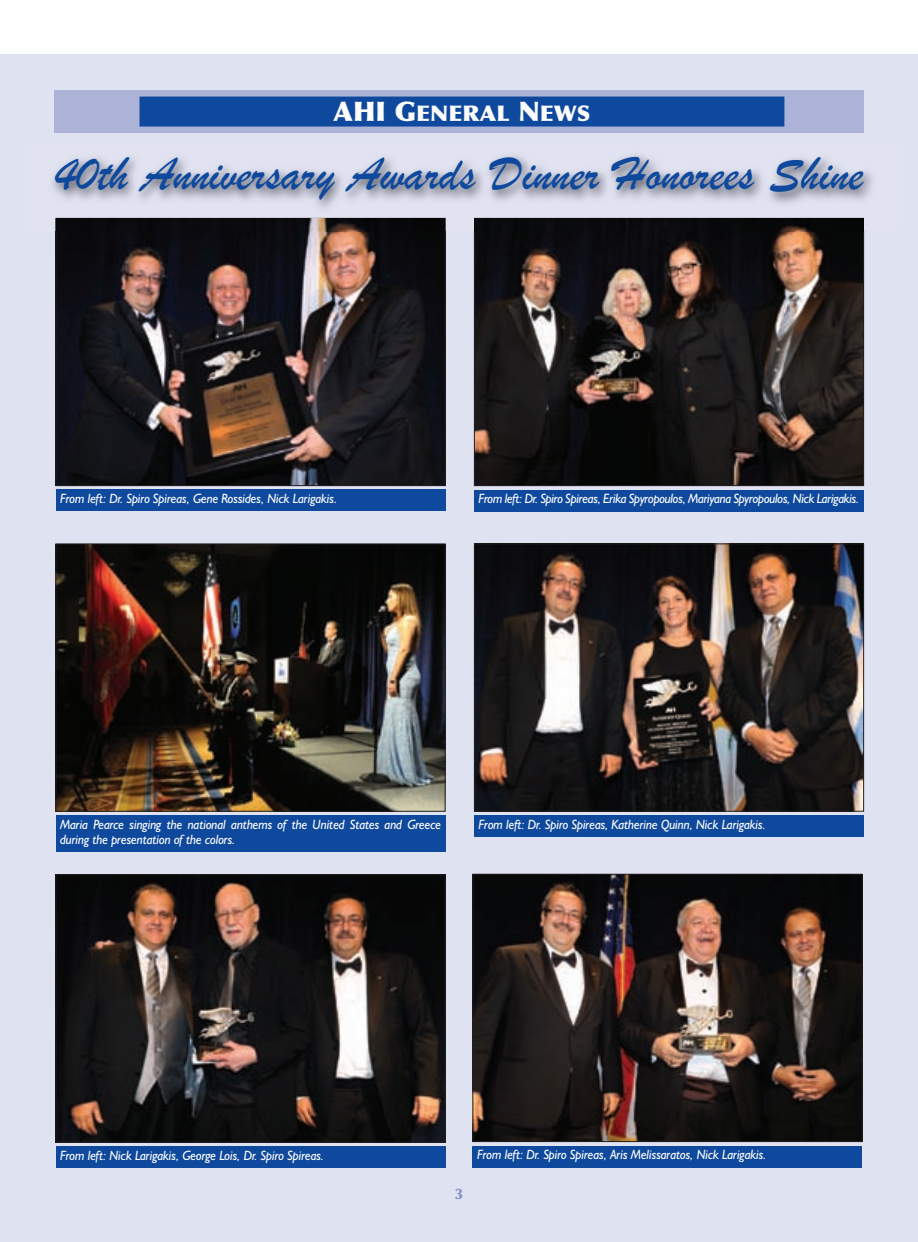
<style>
.page{position:relative;width:918px;height:1242px;background:#fff}
.page>*{position:absolute;margin:0;border:0;box-sizing:border-box;transform-origin:0 0}
.t1{font:49.5px "Brush Script";color:#0f499d}
.t2{font:900 21.6px "Optima";color:#fcfcfc;scale:1.06 1}
.t3{font:900 15px "Optima";color:#828cc4}
.t4{font:italic 13.5px/15px "Humanist 521 BT";letter-spacing:-.015em;color:#fff;scale:.95 1}
.s1{font-size:27px}
</style>
<div class="page">
<div style="left:1px;top:54px;width:917px;height:1188px;background:#dfe2f1"></div>
<div style="left:54px;top:90px;width:810px;height:43px;background:#adb3d8"></div>
<div style="left:139px;top:97px;width:645px;height:30px;background:#0f499d"></div>
<img style="left:58px;top:231px;width:386px;height:253px">
<div style="left:56px;top:490px;width:390px;height:21px;background:#0f499d"></div>
<img style="left:58px;top:546px;width:386px;height:264px">
<div style="left:56px;top:544px;width:390px;height:268px;border:1px solid #231f20"></div>
<div style="left:56px;top:815px;width:390px;height:37px;background:#0f499d"></div>
<img style="left:58px;top:876px;width:386px;height:265px">
<div style="left:56px;top:874px;width:390px;height:269px;border:1px solid #231f20"></div>
<div style="left:56px;top:1146px;width:390px;height:22px;background:#0f499d"></div>
<img style="left:476px;top:231px;width:386px;height:253px">
<div style="left:474px;top:490px;width:390px;height:21px;background:#0f499d"></div>
<img style="left:474px;top:876px;width:386px;height:264px">
<div style="left:472px;top:874px;width:390px;height:268px;border:1px solid #231f20"></div>
<div style="left:472px;top:1146px;width:390px;height:21px;background:#0f499d"></div>
<img style="left:476px;top:546px;width:386px;height:264px">
<div style="left:474px;top:544px;width:390px;height:268px;border:1px solid #231f20"></div>
<div style="left:474px;top:815px;width:390px;height:22px;background:#0f499d"></div>
<img style="left:53px;top:155px;width:820px;height:76px">
<img style="left:56px;top:218px;width:389px;height:1px">
<img style="left:56px;top:219px;width:389px;height:12px">
<img style="left:474px;top:218px;width:390px;height:13px">
<div style="left:475px;top:219px;width:388px;height:12px;background:#09090b"></div>
<h2 class="t2" style="left:334px;top:104px;width:244px"><span class="s1">AHI G</span>ENERAL <span class="s1">N</span>EWS</h2>
<h1 class="t1" style="left:55px;top:143px;width:810px">40th Anniversary Awards Dinner Honorees Shine</h1>
<p class="t4" style="left:60px;top:493px;width:293px">From left: Dr. Spiro Spireas, Gene Rossides, Nick Larigakis.</p>
<p class="t4" style="left:479px;top:493px;width:402px">From left: Dr. Spiro Spireas, Erika Spyropoulos, Mariyana Spyropoulos, Nick Larigakis.</p>
<p class="t4" style="left:60px;top:819px;width:403px">Maria Pearce singing the national anthems of the United States and Greece during the presentation of the colors.</p>
<p class="t4" style="left:479px;top:818px;width:304px">From left: Dr. Spiro Spireas, Katherine Quinn, Nick Larigakis.</p>
<p class="t4" style="left:60px;top:1149px;width:280px">From left: Nick Larigakis, George Lois, Dr. Spiro Spireas.</p>
<p class="t3" style="left:455px;top:1188px;width:9px">3</p>
<p class="t4" style="left:477px;top:1149px;width:306px">From left: Dr. Spiro Spireas, Aris Melissaratos, Nick Larigakis.</p>
</div>
